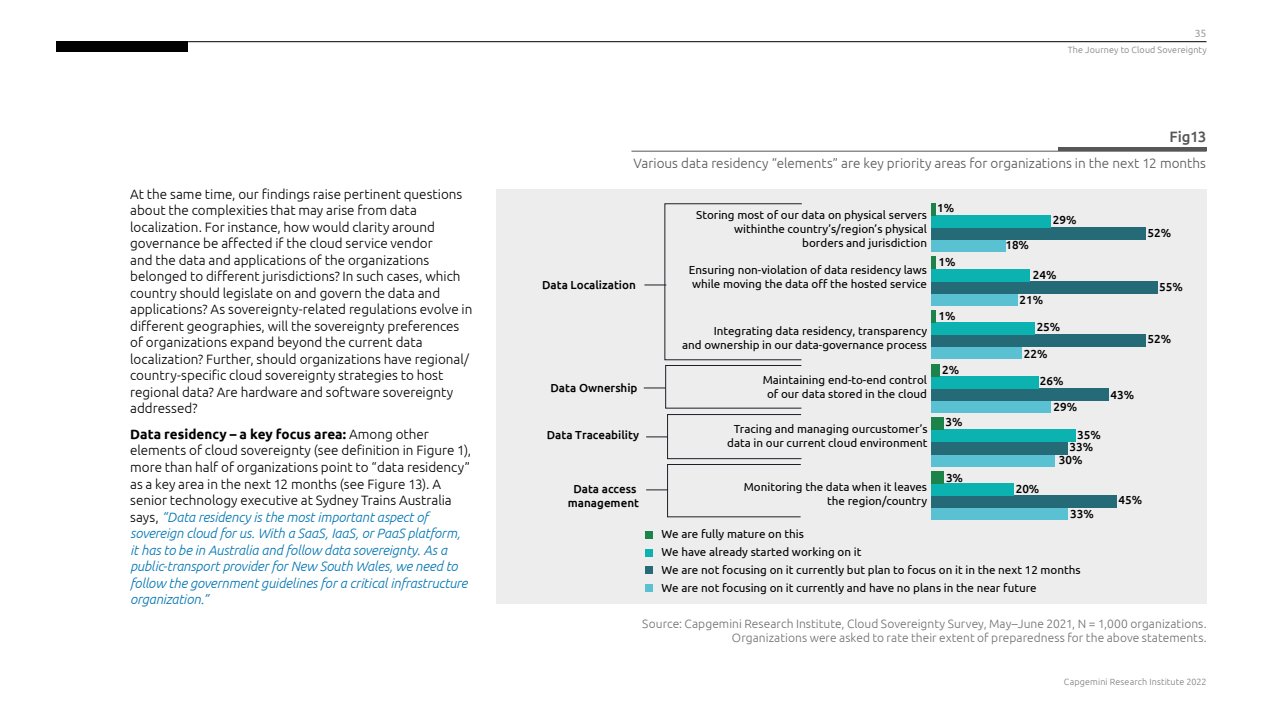
<style>
.page{position:relative;width:1263px;height:711px;background:#fff}
.page>*{position:absolute;margin:0;border:0;box-sizing:border-box;transform-origin:0 0}
.t1{font:500 15px "Ubuntu";letter-spacing:-.02em;color:#575756}
.t2{font:300 13.5px/16.5px "Ubuntu";color:#000}
.t3{font:italic 300 13.5px/16.5px "Ubuntu";letter-spacing:-.01em;color:#0075b3}
.t4{font:300 13.5px "Ubuntu";color:#575756}
.t5{font:300 12px/14.4px "Ubuntu";letter-spacing:.005em;color:#706f6f;text-align:right}
.t6{font:11.7px/14px "Ubuntu";color:#000;text-align:right}
.t7{font:500 11.7px/14px "Ubuntu";color:#000;text-align:center}
.t8{font:10.5px "Ubuntu";color:#9d9d9c}
.t9{font:300 9px "Ubuntu";letter-spacing:.015em;color:#7c7b7b}
.s1{font-weight:700;font-style:normal;color:#000}
.s2{font-style:normal;color:#000}
</style>
<div class="page">
<hr style="left:631px;top:151px;width:575px;height:1px;background:#575756">
<hr style="left:1058px;top:147px;width:148px;height:4px;background:#575756">
<div style="left:496px;top:189px;width:710px;height:414px;background:#ededed"></div>
<div style="left:645px;top:530px;width:8px;height:8px;background:#1c844b"></div>
<div style="left:645px;top:548px;width:8px;height:8px;background:#0bb2b0"></div>
<div style="left:645px;top:566px;width:8px;height:8px;background:#256b77"></div>
<div style="left:645px;top:583px;width:8px;height:8px;background:#5ac1d2"></div>
<div style="left:667px;top:463px;width:134px;height:54px;border:1px solid #201d27"></div>
<div style="left:667px;top:414px;width:135px;height:45px;border:1px solid #201d27"></div>
<div style="left:665px;top:365px;width:137px;height:43px;border:1px solid #201d27"></div>
<svg style="left:646px;top:489px;width:22px;height:1px"></svg>
<svg style="left:646px;top:436px;width:22px;height:1px"></svg>
<svg style="left:644px;top:387px;width:22px;height:1px"></svg>
<svg style="left:644px;top:284px;width:20px;height:1px"></svg>
<div style="left:931px;top:239px;width:74px;height:12px;background:#5ac1d2"></div>
<div style="left:931px;top:293px;width:86px;height:12px;background:#5ac1d2"></div>
<div style="left:931px;top:346px;width:91px;height:12px;background:#5ac1d2"></div>
<div style="left:931px;top:400px;width:119px;height:12px;background:#5ac1d2"></div>
<div style="left:931px;top:453px;width:124px;height:13px;background:#5ac1d2"></div>
<div style="left:931px;top:507px;width:136px;height:12px;background:#5ac1d2"></div>
<div style="left:931px;top:227px;width:214px;height:12px;background:#256b77"></div>
<div style="left:931px;top:281px;width:227px;height:12px;background:#256b77"></div>
<div style="left:931px;top:334px;width:214px;height:12px;background:#256b77"></div>
<div style="left:931px;top:388px;width:177px;height:12px;background:#256b77"></div>
<div style="left:931px;top:441px;width:136px;height:12px;background:#256b77"></div>
<div style="left:931px;top:495px;width:185px;height:12px;background:#256b77"></div>
<div style="left:931px;top:215px;width:119px;height:12px;background:#0bb2b0"></div>
<div style="left:931px;top:269px;width:99px;height:12px;background:#0bb2b0"></div>
<div style="left:931px;top:322px;width:103px;height:12px;background:#0bb2b0"></div>
<div style="left:931px;top:376px;width:107px;height:12px;background:#0bb2b0"></div>
<div style="left:931px;top:429px;width:144px;height:12px;background:#0bb2b0"></div>
<div style="left:931px;top:483px;width:82px;height:12px;background:#0bb2b0"></div>
<hr style="left:931px;top:203px;width:4px;height:12px;background:#1c844b">
<hr style="left:931px;top:257px;width:4px;height:12px;background:#1c844b">
<hr style="left:931px;top:310px;width:4px;height:12px;background:#1c844b">
<div style="left:931px;top:364px;width:8px;height:12px;background:#1c844b"></div>
<div style="left:931px;top:417px;width:12px;height:12px;background:#1c844b"></div>
<div style="left:931px;top:471px;width:12px;height:12px;background:#1c844b"></div>
<div style="left:664px;top:203px;width:138px;height:157px;border:1px solid #201d27"></div>
<div style="left:56px;top:41px;width:131px;height:11px;background:#000"></div>
<hr style="left:186px;top:41px;width:1020px;height:1px;background:#000">
<p class="t2" style="left:130px;top:185px;width:344px">At the same time, our findings raise pertinent questions about the complexities that may arise from data localization. For instance, how would clarity around governance be affected if the cloud service vendor<br>and the data and applications of the organizations belonged to different jurisdictions? In such cases, which country should legislate on and govern the data and applications? As sovereignty-related regulations evolve in different geographies, will the sovereignty preferences of organizations expand beyond the current data localization? Further, should organizations have regional/ country-specific cloud sovereignty strategies to host regional data? Are hardware and software sovereignty addressed?</p>
<p class="t3" style="left:130px;top:425px;width:343px"><span class="s1">Data residency – a key focus area:</span> <span class="s2">Among other elements of cloud sovereignty (see definition in Figure 1), more than half of organizations point to “data residency” as a key area in the next 12 months (see Figure 13). A senior technology executive at Sydney Trains Australia says,</span> “Data residency is the most important aspect of sovereign cloud for us. With a SaaS, IaaS, or PaaS platform, it has to be in Australia and follow data sovereignty. As a public-transport provider for New South Wales, we need to follow the government guidelines for a critical infrastructure organization.”</p>
<p class="t8" style="left:1195px;top:27px;width:13px">35</p>
<p class="t9" style="left:1068px;top:44px;width:140px">The Journey to Cloud Sovereignty</p>
<p class="t1" style="left:1169px;top:127px;width:38px">Fig13</p>
<p class="t4" style="left:633px;top:155px;width:574px">Various data residency “elements” are key priority areas for organizations in the next 12 months</p>
<p class="t7" style="left:542px;top:277px;width:95px">Data Localization</p>
<p class="t7" style="left:550px;top:380px;width:89px">Data Ownership</p>
<p class="t7" style="left:547px;top:427px;width:94px">Data Traceability</p>
<p class="t6" style="left:696px;top:207px;width:232px">Storing most of our data on physical servers withinthe country’s/region’s physical borders and jurisdiction</p>
<p class="t6" style="left:689px;top:262px;width:240px;text-align:left">Ensuring non-violation of data residency laws while moving the data off the hosted service</p>
<p class="t6" style="left:682px;top:323px;width:246px">Integrating data residency, transparency<br>and ownership in our data-governance process</p>
<p class="t6" style="left:763px;top:372px;width:166px;text-align:center">Maintaining end-to-end control of our data stored in the cloud</p>
<p class="t6" style="left:727px;top:421px;width:202px;text-align:center">Tracing and managing ourcustomer’s data in our current cloud environment</p>
<p class="t7" style="left:568px;top:480px;width:73px">Data access management</p>
<p class="t6" style="left:744px;top:479px;width:185px">Monitoring the data when it leaves the region/country</p>
<p class="t7" style="left:937px;top:200px;width:19px">1%</p>
<p class="t7" style="left:938px;top:254px;width:19px">1%</p>
<p class="t7" style="left:938px;top:308px;width:19px">1%</p>
<p class="t7" style="left:942px;top:362px;width:19px">2%</p>
<p class="t7" style="left:945px;top:414px;width:19px">3%</p>
<p class="t7" style="left:946px;top:469px;width:19px">3%</p>
<p class="t7" style="left:1005px;top:238px;width:25px">18%</p>
<p class="t7" style="left:1053px;top:212px;width:25px">29%</p>
<p class="t7" style="left:1033px;top:267px;width:25px">24%</p>
<p class="t7" style="left:1019px;top:292px;width:25px">21%</p>
<p class="t7" style="left:1037px;top:319px;width:25px">25%</p>
<p class="t7" style="left:1024px;top:346px;width:25px">22%</p>
<p class="t7" style="left:1040px;top:373px;width:25px">26%</p>
<p class="t7" style="left:1053px;top:399px;width:25px">29%</p>
<p class="t7" style="left:1016px;top:481px;width:25px">20%</p>
<p class="t7" style="left:1077px;top:427px;width:25px">35%</p>
<p class="t7" style="left:1069px;top:439px;width:25px">33%</p>
<p class="t7" style="left:1059px;top:452px;width:25px">30%</p>
<p class="t7" style="left:1070px;top:506px;width:25px">33%</p>
<p class="t6" style="left:661px;top:524px;width:421px;line-height:17.9px;text-align:left">We are fully mature on this<br>We have already started working on it<br>We are not focusing on it currently but plan to focus on it in the next 12 months We are not focusing on it currently and have no plans in the near future</p>
<p class="t7" style="left:1147px;top:225px;width:25px">52%</p>
<p class="t7" style="left:1159px;top:279px;width:25px">55%</p>
<p class="t7" style="left:1147px;top:331px;width:25px">52%</p>
<p class="t7" style="left:1110px;top:387px;width:25px">43%</p>
<p class="t7" style="left:1119px;top:492px;width:25px">45%</p>
<p class="t5" style="left:642px;top:615px;width:566px">Source: Capgemini Research Institute, Cloud Sovereignty Survey, May–June 2021, N = 1,000 organizations.<br>Organizations were asked to rate their extent of preparedness for the above statements.</p>
<p class="t9" style="left:1064px;top:676px;width:144px">Capgemini Research Institute 2022</p>
</div>
